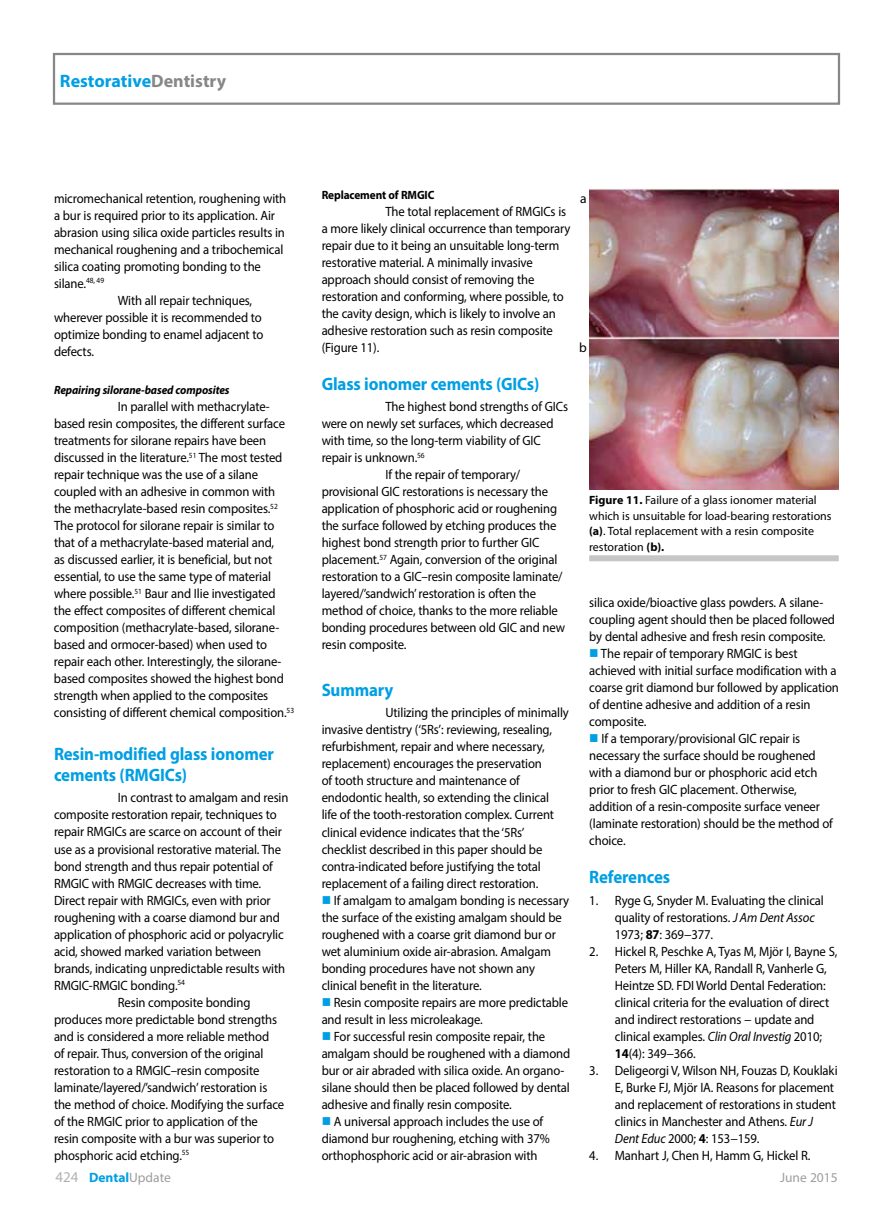
<style>
.page{position:relative;width:893px;height:1212px;background:#fff}
.page>*{position:absolute;margin:0;border:0;box-sizing:border-box;transform-origin:0 0}
.t1{font:700 18px/21.3px "Myriad Pro";letter-spacing:-.01em;color:#009fe3;scale:.94 1}
.t2{font:700 18px "Myriad Pro";letter-spacing:-.01em;color:#009fe3}
.t3{font:13.5px/17px "Myriad Pro";letter-spacing:-.01em;color:#000;scale:.94 1}
.t4{font:700 13.5px "Myriad Pro";color:#009fe3}
.t5{font:13.5px "Myriad Pro";color:#9d9d9c}
.t6{font:13.5px "Myriad Pro";letter-spacing:-.01em;color:#000}
.t7{font:12px/15.8px "Myriad Pro";color:#000}
.t8{font:italic 700 12px "Myriad Pro";letter-spacing:-.01em;color:#000;scale:.94 1}
.t9{font:700 12px "Myriad Pro";letter-spacing:-.01em;color:#000;scale:.94 1}
.s1{color:#878787}
.s2{color:#009fe3}
.s3{font-weight:700}
.s4{font-style:italic}
.s5{font-weight:400;font-size:15px;color:#b3b2b2}
.s6{font-weight:400;color:#9d9d9c}
</style>
<div class="page">
<div style="left:53px;top:53px;width:787px;height:52px;border:2px solid #878787"></div>
<div style="left:589px;top:555px;width:250px;height:6px;background:#c6c6c6"></div>
<img style="left:589px;top:189px;width:250px;height:300px">
<h1 class="t2" style="left:60px;top:69px;width:168px">Restorative<span class="s1">Dentistry</span></h1>
<p class="t3" style="left:54px;top:190px;width:249px">micromechanical retention, roughening with</p>
<p class="t3" style="left:54px;top:207px;width:237px">a bur is required prior to its application. Air</p>
<p class="t3" style="left:54px;top:224px;width:247px">abrasion using silica oxide particles results in</p>
<p class="t3" style="left:54px;top:241px;width:246px">mechanical roughening and a tribochemical</p>
<p class="t3" style="left:54px;top:258px;width:222px">silica coating promoting bonding to the</p>
<p class="t3" style="left:54px;top:275px;width:55px">silane.<sup>48,</sup> <sup>49</sup></p>
<p class="t3" style="left:118px;top:292px;width:145px">With all repair techniques,</p>
<p class="t3" style="left:54px;top:309px;width:223px">wherever possible it is recommended to</p>
<p class="t3" style="left:54px;top:326px;width:224px">optimize bonding to enamel adjacent to</p>
<p class="t3" style="left:54px;top:343px;width:44px">defects.</p>
<p class="t8" style="left:54px;top:382px;width:188px">Repairing silorane-based composites</p>
<p class="t3" style="left:54px;top:398px;width:257px;text-indent:64px">In parallel with methacrylate&shy;based resin composites, the different surface treatments for silorane repairs have been discussed in the literature.<sup>51</sup> The most tested repair technique was the use of a silane coupled with an adhesive in common with the methacrylate-based resin composites.<sup>52<br></sup>The protocol for silorane repair is similar to that of a methacrylate-based material and,<br>as discussed earlier, it is beneficial, but not essential, to use the same type of material where possible.<sup>51</sup> Baur and Ilie investigated the effect composites of different chemical composition (methacrylate-based, silorane&shy;based and ormocer-based) when used to repair each other. Interestingly, the silorane&shy;based composites showed the highest bond strength when applied to the composites consisting of different chemical composition.<sup>53</sup></p>
<h1 class="t1" style="left:54px;top:743px;width:235px">Resin-modified glass ionomer cements (RMGICs)</h1>
<p class="t3" style="left:118px;top:789px;width:183px">In contrast to amalgam and resin</p>
<p class="t3" style="left:54px;top:806px;width:238px">composite restoration repair, techniques to</p>
<p class="t3" style="left:54px;top:823px;width:244px">repair RMGICs are scarce on account of their</p>
<p class="t3" style="left:54px;top:840px;width:243px">use as a provisional restorative material. The</p>
<p class="t3" style="left:54px;top:857px;width:234px">bond strength and thus repair potential of</p>
<p class="t3" style="left:54px;top:874px;width:222px">RMGIC with RMGIC decreases with time.</p>
<p class="t3" style="left:54px;top:891px;width:232px">Direct repair with RMGICs, even with prior</p>
<p class="t3" style="left:54px;top:908px;width:242px">roughening with a coarse diamond bur and</p>
<p class="t3" style="left:54px;top:925px;width:246px">application of phosphoric acid or polyacrylic</p>
<p class="t3" style="left:54px;top:942px;width:222px">acid, showed marked variation between</p>
<p class="t3" style="left:54px;top:959px;width:248px">brands, indicating unpredictable results with</p>
<p class="t3" style="left:54px;top:976px;width:141px">RMGIC-RMGIC bonding.<sup>54</sup></p>
<p class="t3" style="left:118px;top:993px;width:143px">Resin composite bonding</p>
<p class="t3" style="left:54px;top:1010px;width:239px">produces more predictable bond strengths</p>
<p class="t3" style="left:54px;top:1027px;width:230px">and is considered a more reliable method</p>
<p class="t3" style="left:54px;top:1044px;width:224px">of repair. Thus, conversion of the original</p>
<p class="t3" style="left:54px;top:1061px;width:220px">restoration to a RMGIC–resin composite</p>
<p class="t3" style="left:54px;top:1078px;width:229px">laminate/layered/’sandwich’ restoration is</p>
<p class="t3" style="left:54px;top:1095px;width:246px">the method of choice. Modifying the surface</p>
<p class="t3" style="left:54px;top:1112px;width:218px">of the RMGIC prior to application of the</p>
<p class="t3" style="left:54px;top:1129px;width:236px">resin composite with a bur was superior to</p>
<p class="t3" style="left:54px;top:1146px;width:146px">phosphoric acid etching.<sup>55</sup></p>
<p class="t9" style="left:322px;top:187px;width:121px">Replacement of RMGIC</p>
<p class="t3" style="left:322px;top:202px;width:266px;text-indent:64px">The total replacement of RMGICs is a more likely clinical occurrence than temporary repair due to it being an unsuitable long-term restorative material. A minimally invasive approach should consist of removing the restoration and conforming, where possible, to the cavity design, which is likely to involve an adhesive restoration such as resin composite (Figure 11).</p>
<h1 class="t1" style="left:322px;top:373px;width:233px">Glass ionomer cements (GICs)</h1>
<p class="t3" style="left:385px;top:398px;width:196px">The highest bond strengths of GICs</p>
<p class="t3" style="left:322px;top:415px;width:248px">were on newly set surfaces, which decreased</p>
<p class="t3" style="left:322px;top:432px;width:235px">with time, so the long-term viability of GIC</p>
<p class="t3" style="left:322px;top:449px;width:111px">repair is unknown.<sup>56</sup></p>
<p class="t3" style="left:385px;top:466px;width:145px">If the repair of temporary/</p>
<p class="t3" style="left:322px;top:483px;width:242px">provisional GIC restorations is necessary the</p>
<p class="t3" style="left:322px;top:500px;width:252px">application of phosphoric acid or roughening</p>
<p class="t3" style="left:322px;top:517px;width:251px">the surface followed by etching produces the</p>
<p class="t3" style="left:322px;top:534px;width:233px">highest bond strength prior to further GIC</p>
<p class="t3" style="left:322px;top:551px;width:252px">placement.<sup>57</sup> Again, conversion of the original</p>
<p class="t3" style="left:322px;top:568px;width:258px">restoration to a GIC–resin composite laminate/</p>
<p class="t3" style="left:322px;top:585px;width:230px">layered/’sandwich’ restoration is often the</p>
<p class="t3" style="left:322px;top:602px;width:253px">method of choice, thanks to the more reliable</p>
<p class="t3" style="left:322px;top:619px;width:260px">bonding procedures between old GIC and new</p>
<p class="t3" style="left:322px;top:636px;width:92px">resin composite.</p>
<h1 class="t1" style="left:322px;top:679px;width:78px">Summary</h1>
<p class="t3" style="left:322px;top:704px;width:264px;text-indent:64px">Utilizing the principles of minimally invasive dentistry (‘5Rs’: reviewing, resealing, refurbishment, repair and where necessary, replacement) encourages the preservation<br>of tooth structure and maintenance of endodontic health, so extending the clinical<br>life of the tooth-restoration complex. Current clinical evidence indicates that the ‘5Rs’ checklist described in this paper should be contra-indicated before justifying the total replacement of a failing direct restoration.</p>
<p class="t3" style="left:322px;top:891px;width:265px"><span class="s2">■</span> If amalgam to amalgam bonding is necessary the surface of the existing amalgam should be roughened with a coarse grit diamond bur or wet aluminium oxide air-abrasion. Amalgam bonding procedures have not shown any clinical benefit in the literature.</p>
<p class="t3" style="left:322px;top:993px;width:264px"><span class="s2">■</span> Resin composite repairs are more predictable and result in less microleakage.</p>
<p class="t3" style="left:322px;top:1027px;width:266px"><span class="s2">■</span> For successful resin composite repair, the amalgam should be roughened with a diamond bur or air abraded with silica oxide. An organo&shy;silane should then be placed followed by dental adhesive and finally resin composite.</p>
<p class="t3" style="left:322px;top:1112px;width:244px"><span class="s2">■</span> A universal approach includes the use of diamond bur roughening, etching with 37% orthophosphoric acid or air-abrasion with</p>
<p class="t6" style="left:580px;top:190px;width:8px">a</p>
<p class="t6" style="left:579px;top:339px;width:9px">b</p>
<p class="t7" style="left:589px;top:492px;width:244px"><span class="s3">Figure 11.</span> Failure of a glass ionomer material which is unsuitable for load-bearing restorations <span class="s3">(a)</span>. Total replacement with a resin composite restoration <span class="s3">(b).</span></p>
<p class="t3" style="left:589px;top:594px;width:263px">silica oxide/bioactive glass powders. A silane&shy;coupling agent should then be placed followed by dental adhesive and fresh resin composite.</p>
<p class="t3" style="left:589px;top:645px;width:267px"><span class="s2">■</span> The repair of temporary RMGIC is best achieved with initial surface modification with a coarse grit diamond bur followed by application of dentine adhesive and addition of a resin composite.</p>
<p class="t3" style="left:589px;top:730px;width:261px"><span class="s2">■</span> If a temporary/provisional GIC repair is necessary the surface should be roughened with a diamond bur or phosphoric acid etch prior to fresh GIC placement. Otherwise, addition of a resin-composite surface veneer (laminate restoration) should be the method of choice.</p>
<h1 class="t1" style="left:589px;top:866px;width:88px">References</h1>
<p class="t3" style="left:615px;top:891px;width:224px;text-indent:-26px">1. Ryge G, Snyder M. Evaluating the clinical quality of restorations. <span class="s4">J Am Dent Assoc<br></span>1973; <span class="s3">87</span>: 369−377.</p>
<p class="t3" style="left:615px;top:942px;width:238px;text-indent:-26px">2. Hickel R, Peschke A, Tyas M, Mjör I, Bayne S, Peters M, Hiller KA, Randall R, Vanherle G, Heintze SD. FDI World Dental Federation: clinical criteria for the evaluation of direct and indirect restorations − update and clinical examples. <span class="s4">Clin Oral Investig</span> 2010; <span class="s3">14</span>(4): 349−366.</p>
<p class="t3" style="left:615px;top:1061px;width:239px;text-indent:-25px">3. Deligeorgi V, Wilson NH, Fouzas D, Kouklaki E, Burke FJ, Mjör IA. Reasons for placement and replacement of restorations in student clinics in Manchester and Athens. <span class="s4">Eur J Dent Educ</span> 2000; <span class="s3">4</span>: 153−159.</p>
<p class="t3" style="left:589px;top:1146px;width:237px">4. Manhart J, Chen H, Hamm G, Hickel R.</p>
<p class="t4" style="left:56px;top:1168px;width:117px"><span class="s5">424</span> Dental<span class="s6">Update</span></p>
<p class="t5" style="left:780px;top:1168px;width:59px">June 2015</p>
</div>
